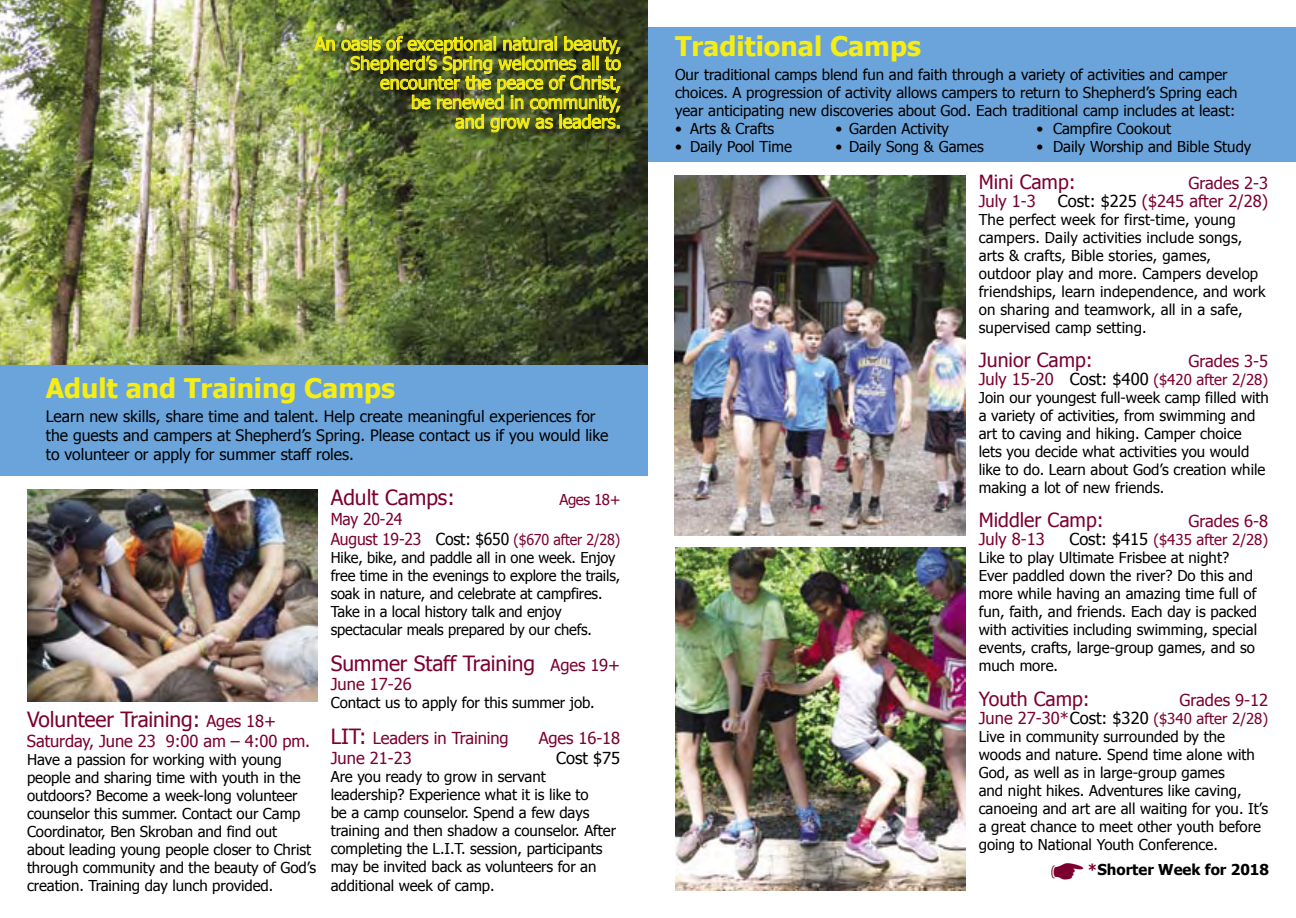
<style>
.page{position:relative;width:1296px;height:918px;background:#fff}
.page>*{position:absolute;margin:0;border:0;box-sizing:border-box;transform-origin:0 0}
.t1{font:700 27px "Tahoma";color:#f5ed14}
.t2{font:21px "Tahoma";letter-spacing:-.005em;color:#7c002f}
.t3{font:19.5px "Tahoma";color:#7c002f}
.t4{font:18px/19.5px "Tahoma";color:#f5ed14;text-align:right}
.t5{font:16.5px "Tahoma";color:#7c002f}
.t6{font:16.5px "Tahoma";color:#7c002f;scale:.95 1}
.t7{font:16.5px "Tahoma";color:#000}
.t8{font:15.75px/18.9px "Tahoma";color:#000}
.t9{font:15px/18px "Tahoma";color:#000}
.t10{font:700 15px "Tahoma";color:#000}
.t11{font:15px "Tahoma";letter-spacing:-.025em;color:#7c002f}
.s1{font-size:16.5px;color:#7c002f}
.s2{font-size:16.5px}
.s3{color:#7c002f}
.s4{font-size:21px}
.s5{color:#000}
</style>
<div class="page">
<img style="left:0;top:0;width:648px;height:365px">
<img style="left:27px;top:489px;width:290px;height:213px">
<div style="left:0;top:365px;width:648px;height:111px;background:#6ba4db"></div>
<div style="left:648px;top:27px;width:648px;height:135px;background:#6ba4db"></div>
<img style="left:675px;top:548px;width:290px;height:343px">
<img style="left:675px;top:176px;width:290px;height:360px">
<div style="left:312px;top:33px;width:323px;height:114px;background:#000;opacity:.98"></div>
<svg style="left:314px;top:37px;width:21px;height:14px"></svg>
<img style="left:341px;top:36px;width:280px;height:96px">
<p class="t4" style="left:315px;top:33px;width:308px">An oasis of exceptional natural beauty,<br>Shepherd’s Spring welcomes all to encounter the peace of Christ,<br>be renewed in community,<br>and grow as leaders.</p>
<h1 class="t1" style="left:46px;top:369px;width:351px">Adult and Training Camps</h1>
<p class="t8" style="left:46px;top:407px;width:564px">Learn new skills, share time and talent. Help create meaningful experiences for the guests and campers at Shepherd’s Spring. Please contact us if you would like to volunteer or apply for summer staff roles.</p>
<h2 class="t2" style="left:331px;top:483px;width:126px">Adult Camps:</h2>
<p class="t11" style="left:559px;top:490px;width:63px">Ages 18+</p>
<p class="t6" style="left:331px;top:508px;width:77px">May 20-24</p>
<p class="t9" style="left:331px;top:530px;width:291px"><span class="s1">August 19-23</span> <span class="s2">Cost: $650</span> <span class="s3">($670 after 2/28)<br></span>Hike, bike, and paddle all in one week. Enjoy free time in the evenings to explore the trails, soak in nature, and celebrate at campfires.<br>Take in a local history talk and enjoy spectacular meals prepared by our chefs.</p>
<h2 class="t2" style="left:331px;top:649px;width:291px">Summer Staff Training <span class="s2">Ages 19+</span></h2>
<p class="t5" style="left:331px;top:673px;width:83px">June 17-26</p>
<p class="t9" style="left:331px;top:693px;width:266px">Contact us to apply for this summer job.</p>
<p class="t5" style="left:331px;top:727px;width:179px"><span class="s4">LIT:</span> Leaders in Training</p>
<p class="t5" style="left:539px;top:727px;width:83px">Ages 16-18</p>
<p class="t5" style="left:331px;top:747px;width:83px">June 21-23</p>
<p class="t7" style="left:556px;top:747px;width:65px">Cost $75</p>
<p class="t9" style="left:331px;top:767px;width:287px">Are you ready to grow in servant leadership? Experience what it is like to<br>be a camp counselor. Spend a few days training and then shadow a counselor. After completing the L.I.T. session, participants may be invited back as volunteers for an additional week of camp.</p>
<h2 class="t2" style="left:27px;top:705px;width:251px">Volunteer Training: <span class="s2">Ages 18+</span></h2>
<p class="t5" style="left:27px;top:730px;width:285px">Saturday, June 23 9:00 am – 4:00 pm.</p>
<p class="t9" style="left:27px;top:750px;width:291px">Have a passion for working with young people and sharing time with youth in the outdoors? Become a week-long volunteer counselor this summer. Contact our Camp Coordinator, Ben Skroban and find out about leading young people closer to Christ through community and the beauty of God’s creation. Training day lunch provided.</p>
<h1 class="t1" style="left:675px;top:27px;width:247px">Traditional Camps</h1>
<p class="t9" style="left:675px;top:64px;width:564px">Our traditional camps blend fun and faith through a variety of activities and camper choices. A progression of activity allows campers to return to Shepherd’s Spring each year anticipating new discoveries about God. Each traditional camp includes at least:</p>
<p class="t9" style="left:675px;top:118px;width:101px">• Arts &amp; Crafts</p>
<p class="t9" style="left:836px;top:118px;width:115px">• Garden Activity</p>
<p class="t9" style="left:1037px;top:118px;width:136px">• Campfire Cookout</p>
<p class="t9" style="left:675px;top:137px;width:119px">• Daily Pool Time</p>
<p class="t9" style="left:836px;top:137px;width:150px">• Daily Song &amp; Games</p>
<p class="t9" style="left:1036px;top:137px;width:216px">• Daily Worship and Bible Study</p>
<h3 class="t3" style="left:979px;top:169px;width:98px">Mini Camp:</h3>
<p class="t5" style="left:1189px;top:172px;width:81px">Grades 2-3</p>
<p class="t5" style="left:979px;top:190px;width:59px">July 1-3</p>
<p class="t5" style="left:1058px;top:190px;width:212px"><span class="s5">Cost: $225</span> ($245 after 2/28)</p>
<p class="t9" style="left:979px;top:210px;width:288px">The perfect week for first-time, young campers. Daily activities include songs, arts &amp; crafts, Bible stories, games, outdoor play and more. Campers develop friendships, learn independence, and work on sharing and teamwork, all in a safe, supervised camp setting.</p>
<h3 class="t3" style="left:979px;top:347px;width:116px">Junior Camp:</h3>
<p class="t5" style="left:1189px;top:350px;width:81px">Grades 3-5</p>
<p class="t9" style="left:979px;top:370px;width:292px"><span class="s1">July 15-20</span> <span class="s2">Cost: $400</span> <span class="s3">($420 after 2/28)<br></span>Join our youngest full-week camp filled with a variety of activities, from swimming and art to caving and hiking. Camper choice<br>lets you decide what activities you would like to do. Learn about God’s creation while making a lot of new friends.</p>
<h3 class="t3" style="left:979px;top:507px;width:126px">Middler Camp:</h3>
<p class="t5" style="left:1189px;top:510px;width:81px">Grades 6-8</p>
<p class="t5" style="left:979px;top:528px;width:68px">July 8-13</p>
<p class="t9" style="left:979px;top:530px;width:291px;text-indent:91px"><span class="s2">Cost: $415</span> <span class="s3">($435 after 2/28)<br></span>Like to play Ultimate Frisbee at night?<br>Ever paddled down the river? Do this and more while having an amazing time full of fun, faith, and friends. Each day is packed with activities including swimming, special events, crafts, large-group games, and so much more.</p>
<h3 class="t3" style="left:979px;top:685px;width:113px">Youth Camp:</h3>
<p class="t5" style="left:1180px;top:688px;width:90px">Grades 9-12</p>
<p class="t9" style="left:979px;top:708px;width:291px"><span class="s1">June 27-30*</span><span class="s2">Cost: $320</span> <span class="s3">($340 after 2/28)<br></span>Live in community surrounded by the woods and nature. Spend time alone with God, as well as in large-group games<br>and night hikes. Adventures like caving, canoeing and art are all waiting for you. It’s a great chance to meet other youth before going to National Youth Conference.</p>
<p class="t10" style="left:1088px;top:859px;width:183px"><span class="s3">*</span>Shorter Week for 2018</p>
</div>
